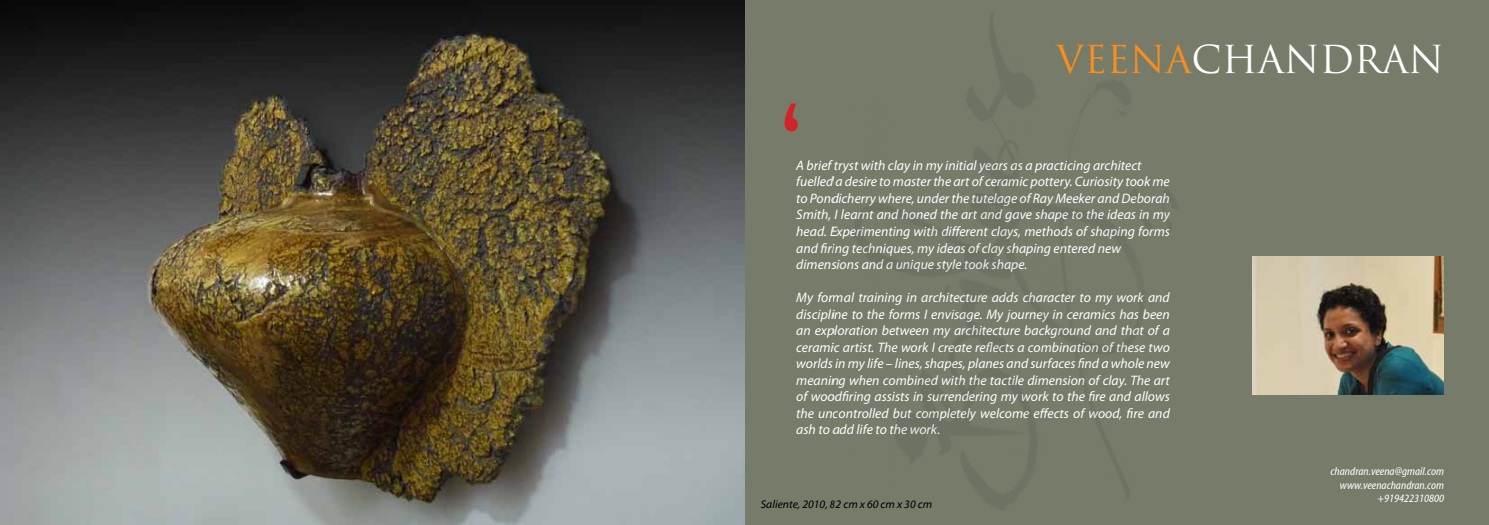
<style>
.page{position:relative;width:1489px;height:525px;background:#fff}
.page>*{position:absolute;margin:0;border:0;box-sizing:border-box;transform-origin:0 0}
.t1{font:800 condensed 75px "Abadi";color:#d2232a}
.t2{font:37.5px "Trajan Pro";color:#fff}
.t3{font:italic 13.75px/16.5px "Myriad Pro";color:#fff}
.t4{font:italic condensed 11.25px/13.5px "Myriad Web Pro";color:#fff;text-align:right}
.t5{font:italic 11.25px "Myriad Web Pro";color:#000}
.s1{color:#f78f1e}
</style>
<div class="page">
<div style="left:0;top:0;width:1488px;height:524px;background:#767b6a"></div>
<img style="left:0;top:0;width:744px;height:524px">
<img style="left:1252px;top:256px;width:191px;height:138px">
<h1 class="t1" style="left:780px;top:86px;width:23px">‘</h1>
<h2 class="t2" style="left:1056px;top:36px;width:389px"><span class="s1">VEENA</span>CHANDRAN</h2>
<p class="t3" style="left:796px;top:157px;width:375px">A brief tryst with clay in my initial years as a practicing architect fuelled a desire to master the art of ceramic pottery. Curiosity took me to Pondicherry where, under the tutelage of Ray Meeker and Deborah Smith, I learnt and honed the art and gave shape to the ideas in my head. Experimenting with different clays, methods of shaping forms and firing techniques, my ideas of clay shaping entered new dimensions and a unique style took shape.</p>
<p class="t3" style="left:796px;top:289px;width:375px;text-align:justify">My formal training in architecture adds character to my work and discipline to the forms I envisage. My journey in ceramics has been an exploration between my architecture background and that of a ceramic artist. The work I create reflects a combination of these two worlds in my life – lines, shapes, planes and surfaces find a whole new meaning when combined with the tactile dimension of clay. The art of woodfiring assists in surrendering my work to the fire and allows the uncontrolled but completely welcome effects of wood, fire and ash to add life to the work.</p>
<p class="t5" style="left:760px;top:497px;width:173px">Saliente, 2010, 82 cm x 60 cm x 30 cm</p>
<p class="t4" style="left:1330px;top:465px;width:115px">chandran.veena@gmail.com www.veenachandran.com +919422310800</p>
</div>
